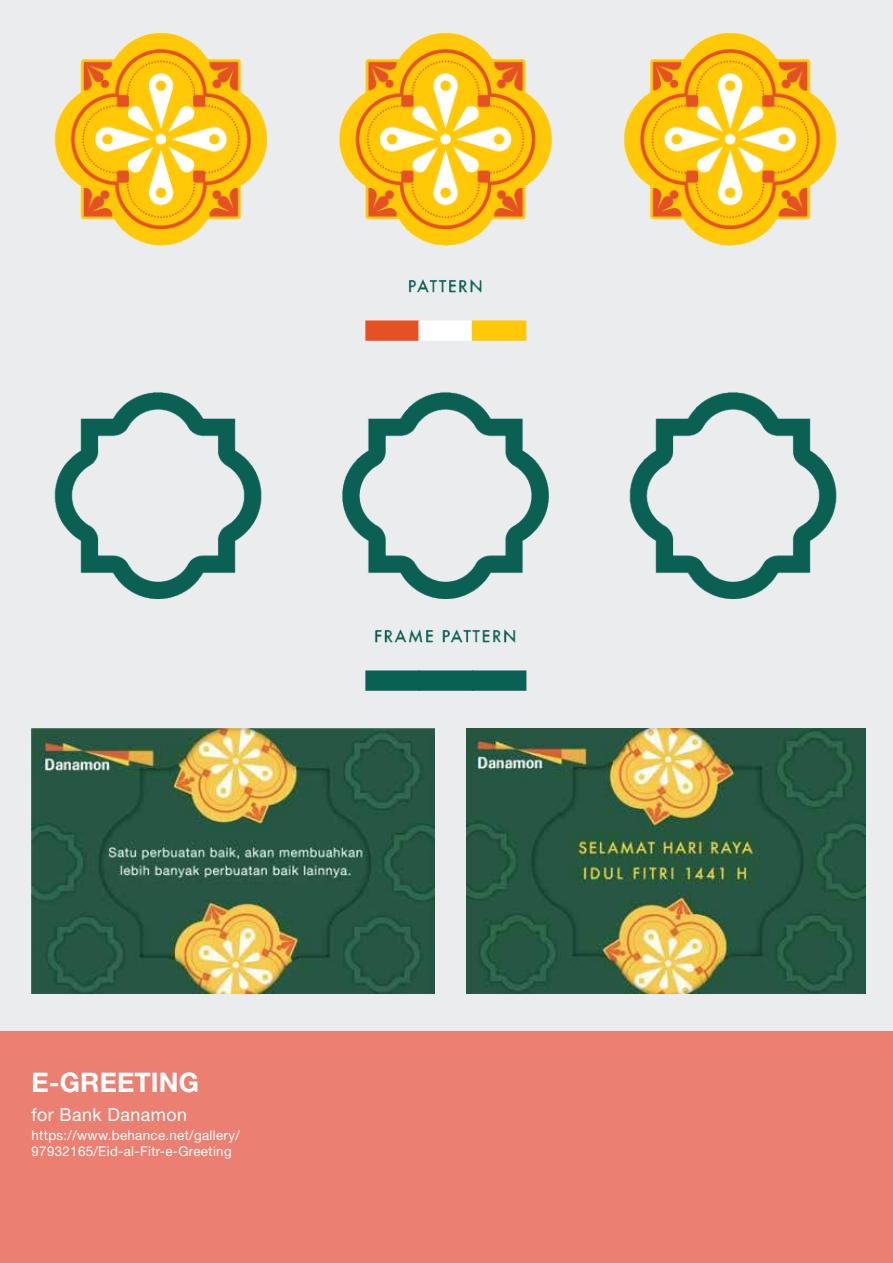
<style>
.page{position:relative;width:893px;height:1263px;background:#ebeced}
.page>*{position:absolute;margin:0;border:0;box-sizing:border-box;transform-origin:0 0}
.t1{font:700 27px "Helvetica Neue LT Std";letter-spacing:.005em;color:#fff}
.t2{font:18px "Helvetica Neue LT Std";letter-spacing:.025em;color:#fff}
.t3{font:13.5px/16.2px "Helvetica Neue LT Std";letter-spacing:.025em;color:#fff}
</style>
<div class="page">
<div style="left:0;top:1032px;width:893px;height:231px;background:#eb8072"></div>
<img style="left:54px;top:33px;width:783px;height:260px">
<img style="left:31px;top:320px;width:835px;height:416px">
<img style="left:32px;top:729px;width:402px;height:265px">
<img style="left:466px;top:729px;width:400px;height:265px">
<h1 class="t1" style="left:32px;top:1065px;width:169px">E-GREETING</h1>
<h2 class="t2" style="left:32px;top:1103px;width:157px">for Bank Danamon</h2>
<p class="t3" style="left:32px;top:1127px;width:210px">https://www.behance.net/gallery/<br>97932165/Eid-al-Fitr-e-Greeting</p>
</div>
